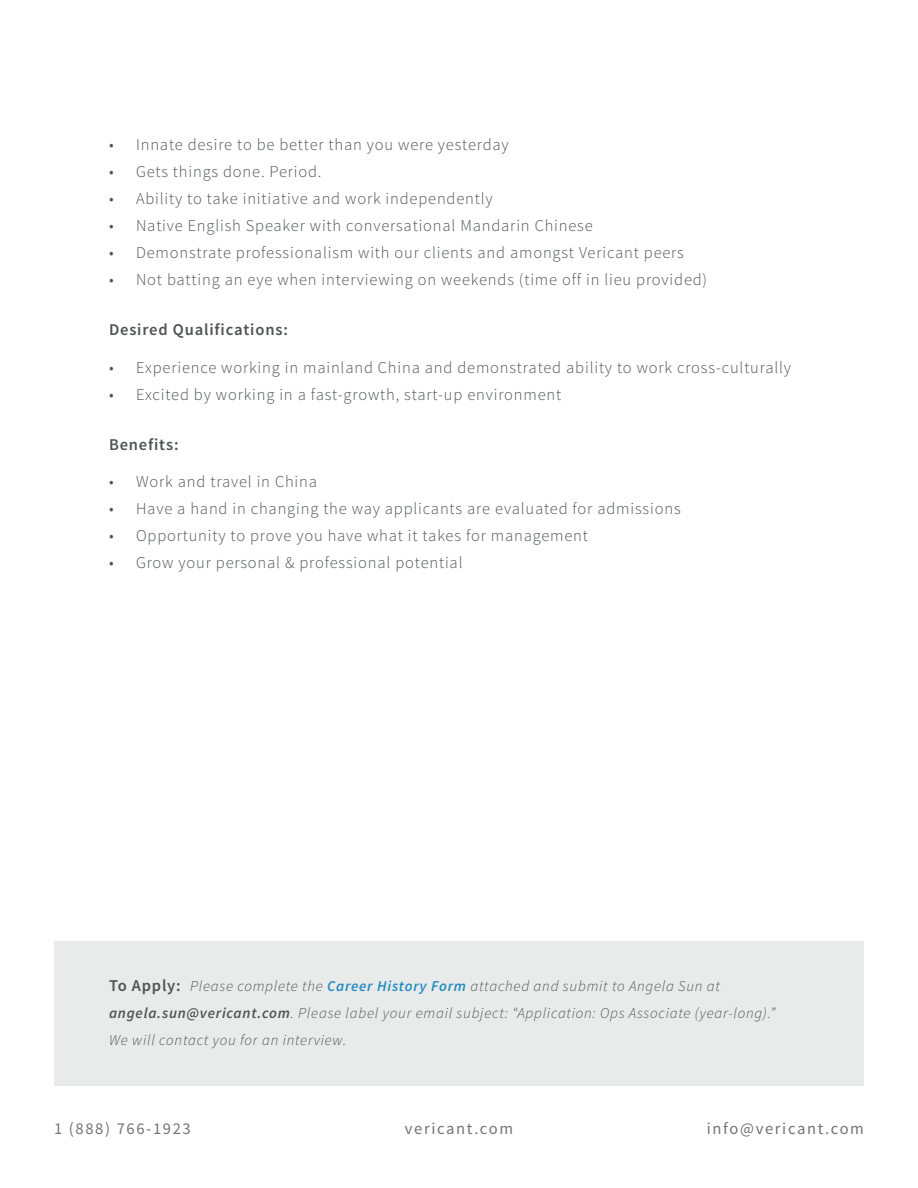
<style>
.page{position:relative;width:918px;height:1188px;background:#fff}
.page>*{position:absolute;margin:0;border:0;box-sizing:border-box;transform-origin:0 0}
.t1{font:300 16.5px "Source Sans Pro";letter-spacing:.05em;color:#505353}
.t2{font:16.5px "Source Sans Pro";letter-spacing:.1em;color:#737373}
.Deck_Gray{font:600 16.5px "Source Sans Pro";letter-spacing:.05em;color:#505353}
.t3{font:italic 300 15px/27px "Source Sans Pro";letter-spacing:.05em;color:#505353}
.s1{font-weight:600;font-style:normal;font-size:16.5px}
.s2{font-weight:600;color:#218ac0}
.s3{font-weight:600}
</style>
<div class="page">
<div style="left:54px;top:941px;width:810px;height:145px;background:#e9eaea"></div>
<p class="t1" style="left:109px;top:134px;width:401px">• Innate desire to be better than you were yesterday</p>
<p class="t1" style="left:109px;top:161px;width:214px">• Gets things done. Period.</p>
<p class="t1" style="left:109px;top:188px;width:385px">• Ability to take initiative and work independently</p>
<p class="t1" style="left:109px;top:215px;width:485px">• Native English Speaker with conversational Mandarin Chinese</p>
<p class="t1" style="left:109px;top:242px;width:576px">• Demonstrate professionalism with our clients and amongst Vericant peers</p>
<p class="t1" style="left:109px;top:269px;width:600px">• Not batting an eye when interviewing on weekends (time off in lieu provided)</p>
<p class="Deck_Gray" style="left:109px;top:319px;width:180px">Desired Qualifications:</p>
<p class="t1" style="left:109px;top:358px;width:684px">• Experience working in mainland China and demonstrated ability to work cross-culturally</p>
<p class="t1" style="left:109px;top:385px;width:454px">• Excited by working in a fast-growth, start-up environment</p>
<p class="Deck_Gray" style="left:109px;top:434px;width:71px">Benefits:</p>
<p class="t1" style="left:109px;top:472px;width:209px">• Work and travel in China</p>
<p class="t1" style="left:109px;top:499px;width:573px">• Have a hand in changing the way applicants are evaluated for admissions</p>
<p class="t1" style="left:109px;top:526px;width:480px">• Opportunity to prove you have what it takes for management</p>
<p class="t1" style="left:109px;top:553px;width:355px">• Grow your personal &amp; professional potential</p>
<p class="t3" style="left:109px;top:973px;width:668px"><span class="s1">To Apply:</span> Please complete the <span class="s2">Career History Form</span> attached and submit to Angela Sun at <span class="s3">angela.sun@vericant.com</span>. Please label your email subject: “Application: Ops Associate (year-long).”<br>We will contact you for an interview.</p>
<p class="t2" style="left:54px;top:1118px;width:138px">1 (888) 766-1923</p>
<p class="t2" style="left:405px;top:1118px;width:110px">vericant.com</p>
<p class="t2" style="left:707px;top:1118px;width:159px">info@vericant.com</p>
</div>
